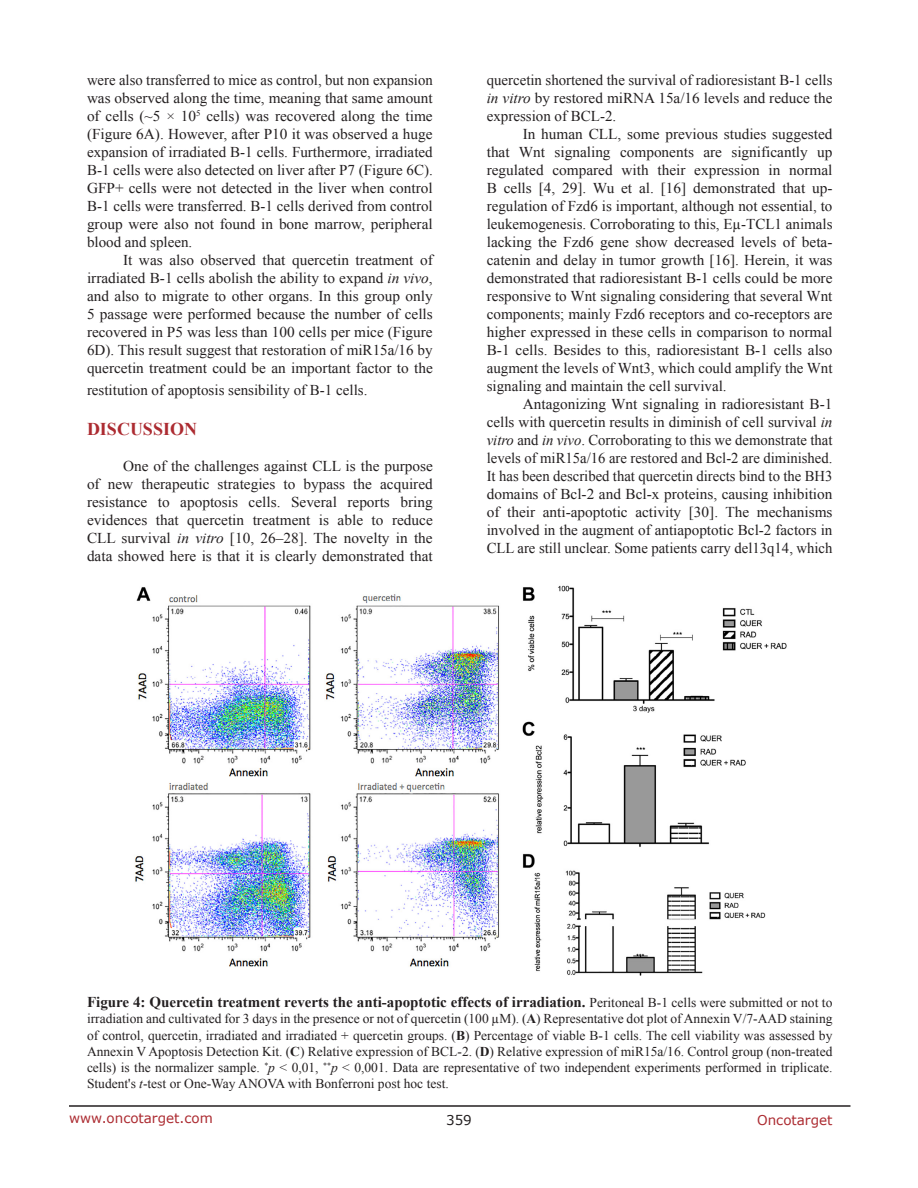
<style>
.page{position:relative;width:918px;height:1188px;background:#fff}
.page>*{position:absolute;margin:0;border:0;box-sizing:border-box;transform-origin:0 0}
.Heading{font:700 18px "Times New Roman";color:#ac2b31}
.BodyText{font:15px/18px "Times New Roman";color:#231f20;text-align:justify}
.FigureText{font:700 15px "Times New Roman";color:#231f20}
.FigureText-2{font:13.5px/16.2px "Times New Roman";color:#231f20;text-align:justify}
.t1{font:13.5px "Verdana";color:#ac2b31}
.t2{font:13.5px "Verdana";color:#231f20}
.s1{font-style:italic}
.s2{font-weight:400;font-size:13.5px}
.s3{font-weight:700}
</style>
<div class="page">
<hr style="left:69px;top:1105px;width:781px;height:2px;background:#231f20">
<img style="left:135px;top:585px;width:652px;height:391px">
<p class="BodyText" style="left:87px;top:71px;width:347px">were also transferred to mice as control, but non expansion was observed along the time, meaning that same amount of cells (~5 × 10<sup>5</sup> cells) was recovered along the time (Figure 6A). However, after P10 it was observed a huge expansion of irradiated B-1 cells. Furthermore, irradiated B-1 cells were also detected on liver after P7 (Figure 6C).<br>GFP+ cells were not detected in the liver when control B-1 cells were transferred. B-1 cells derived from control group were also not found in bone marrow, peripheral blood and spleen.</p>
<p class="BodyText" style="left:87px;top:251px;width:347px;text-indent:36px">It was also observed that quercetin treatment of irradiated B-1 cells abolish the ability to expand <span class="s1">in vivo</span>, and also to migrate to other organs. In this group only 5 passage were performed because the number of cells recovered in P5 was less than 100 cells per mice (Figure 6D). This result suggest that restoration of miR15a/16 by quercetin treatment could be an important factor to the</p>
<p class="BodyText" style="left:87px;top:381px;width:282px">restitution of apoptosis sensibility of B-1 cells.</p>
<p class="Heading" style="left:87px;top:416px;width:112px">DISCUSSION</p>
<p class="BodyText" style="left:87px;top:456px;width:347px;text-indent:36px">One of the challenges against CLL is the purpose of new therapeutic strategies to bypass the acquired resistance to apoptosis cells. Several reports bring evidences that quercetin treatment is able to reduce CLL survival <span class="s1">in vitro</span> [10, 26–28]. The novelty in the data showed here is that it is clearly demonstrated that</p>
<p class="BodyText" style="left:487px;top:71px;width:347px">quercetin shortened the survival of radioresistant B-1 cells <span class="s1">in vitro</span> by restored miRNA 15a/16 levels and reduce the expression of BCL-2.</p>
<p class="BodyText" style="left:487px;top:125px;width:347px;text-indent:36px">In human CLL, some previous studies suggested that Wnt signaling components are significantly up regulated compared with their expression in normal B cells [4, 29]. Wu et al. [16] demonstrated that up&shy;regulation of Fzd6 is important, although not essential, to leukemogenesis. Corroborating to this, Eµ-TCL1 animals lacking the Fzd6 gene show decreased levels of beta&shy;catenin and delay in tumor growth [16]. Herein, it was demonstrated that radioresistant B-1 cells could be more responsive to Wnt signaling considering that several Wnt components; mainly Fzd6 receptors and co-receptors are higher expressed in these cells in comparison to normal B-1 cells. Besides to this, radioresistant B-1 cells also augment the levels of Wnt3, which could amplify the Wnt signaling and maintain the cell survival.</p>
<p class="BodyText" style="left:487px;top:395px;width:347px;text-indent:36px">Antagonizing Wnt signaling in radioresistant B-1 cells with quercetin results in diminish of cell survival <span class="s1">in vitro</span> and <span class="s1">in vivo</span>. Corroborating to this we demonstrate that levels of miR15a/16 are restored and Bcl-2 are diminished.<br>It has been described that quercetin directs bind to the BH3 domains of Bcl-2 and Bcl-x proteins, causing inhibition of their anti-apoptotic activity [30]. The mechanisms involved in the augment of antiapoptotic Bcl-2 factors in CLL are still unclear. Some patients carry del13q14, which</p>
<p class="FigureText" style="left:87px;top:992px;width:747px">Figure 4: Quercetin treatment reverts the anti-apoptotic effects of irradiation. <span class="s2">Peritoneal B-1 cells were submitted or not to</span></p>
<p class="FigureText-2" style="left:87px;top:1011px;width:747px">irradiation and cultivated for 3 days in the presence or not of quercetin (100 µM). (<span class="s3">A</span>) Representative dot plot of Annexin V/7-AAD staining of control, quercetin, irradiated and irradiated + quercetin groups. (<span class="s3">B</span>) Percentage of viable B-1 cells. The cell viability was assessed by Annexin V Apoptosis Detection Kit. (<span class="s3">C</span>) Relative expression of BCL-2. (<span class="s3">D</span>) Relative expression of miR15a/16. Control group (non-treated cells) is the normalizer sample. <sup>*</sup><span class="s1">p</span> &lt; 0,01, <sup>**</sup><span class="s1">p</span> &lt; 0,001. Data are representative of two independent experiments performed in triplicate.<br>Student's <span class="s1">t</span>-test or One-Way ANOVA with Bonferroni post hoc test.</p>
<p class="t1" style="left:69px;top:1109px;width:145px">www.oncotarget.com</p>
<p class="t2" style="left:446px;top:1111px;width:27px">359</p>
<p class="t1" style="left:757px;top:1111px;width:77px">Oncotarget</p>
</div>
